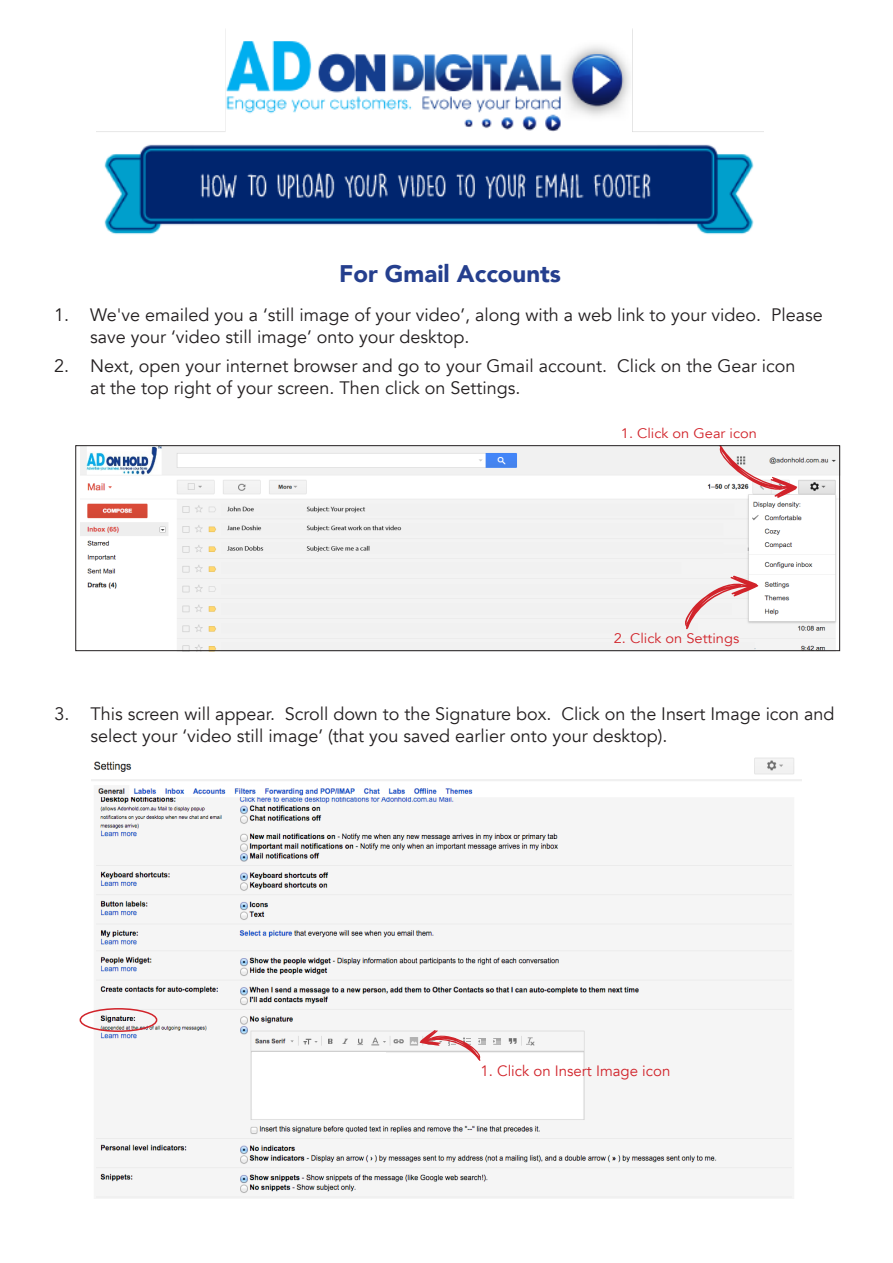
<style>
.page{position:relative;width:893px;height:1263px;background:#fff}
.page>*{position:absolute;margin:0;border:0;box-sizing:border-box;transform-origin:0 0}
.t1{font:900 24px "Avenir";color:#253f8e}
.t2{font:18px/21.6px "Avenir";color:#231f20}
.t3{font:15px "Avenir";color:#d1232a}
.t4{font:13.8px "Avenir";color:#d1232a;scale:1.06 1}
</style>
<div class="page">
<img style="left:97px;top:29px;width:667px;height:206px">
<img style="left:80px;top:447px;width:758px;height:202px">
<svg style="left:715px;top:447px;width:83px;height:63px"></svg>
<svg style="left:681px;top:563px;width:78px;height:85px"></svg>
<div style="left:76px;top:445px;width:764px;height:206px;border:1px solid #231f20"></div>
<img style="left:92px;top:757px;width:709px;height:441px">
<div style="left:253px;top:1052px;width:133px;height:57px;background:#fff"></div>
<div style="left:80px;top:1008px;width:77px;height:24px;border:2px solid #d1232a;border-radius:50%"></div>
<svg style="left:419px;top:1030px;width:62px;height:31px"></svg>
<p class="t1" style="left:339px;top:253px;width:223px">For Gmail Accounts</p>
<p class="t2" style="left:90px;top:305px;width:734px;text-indent:-36px">1. We've emailed you a ‘still image of your video’, along with a web link to your video. Please save your ‘video still image’ onto your desktop.</p>
<p class="t2" style="left:90px;top:355px;width:707px;text-indent:-36px">2. Next, open your internet browser and go to your Gmail account. Click on the Gear icon at the top right of your screen. Then click on Settings.</p>
<p class="t4" style="left:621px;top:425px;width:130px">1. Click on Gear icon</p>
<p class="t4" style="left:614px;top:630px;width:120px">2. Click on Settings</p>
<p class="t2" style="left:91px;top:703px;width:745px;text-indent:-36px">3. This screen will appear. Scroll down to the Signature box. Click on the Insert Image icon and select your ‘video still image’ (that you saved earlier onto your desktop).</p>
<p class="t3" style="left:480px;top:1062px;width:191px">1. Click on Insert Image icon</p>
</div>
